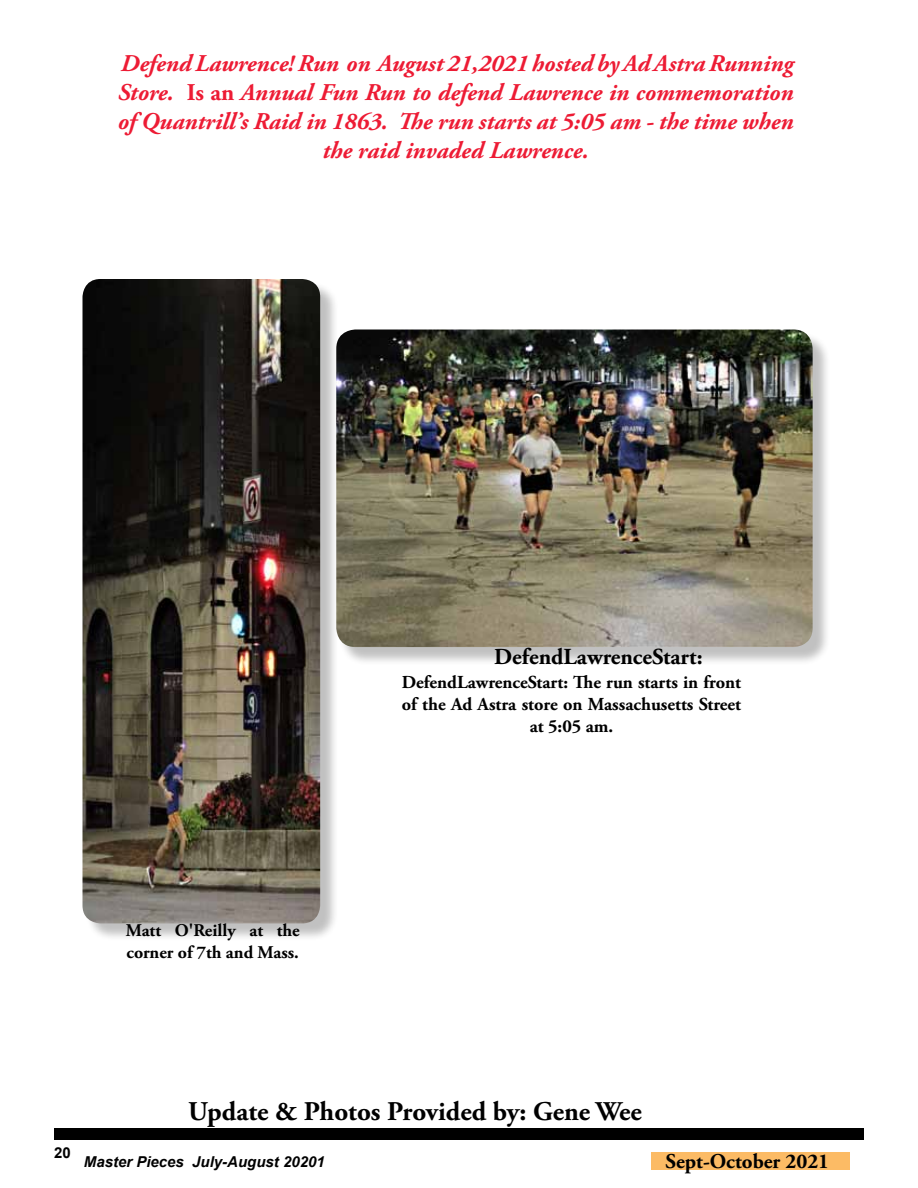
<style>
.page{position:relative;width:918px;height:1188px;background:#fff}
.page>*{position:absolute;margin:0;border:0;box-sizing:border-box;transform-origin:0 0}
.t1{font:700 27px "Adobe Garamond Pro";color:#000}
.t2{font:italic 700 24px/28.8px "Adobe Garamond Pro";color:#ed1b34;text-align:center}
.t3{font:700 22.95px "Adobe Garamond Pro";color:#000}
.t4{font:700 21px "Adobe Garamond Pro";color:#000}
.t5{font:700 18.3px/21.9px "Adobe Garamond Pro";color:#000;text-align:center}
.t6{font:700 17.85px/21.5px "Adobe Garamond Pro";color:#000}
.t7{font:italic 700 15px "Arial";color:#000}
.t8{font:700 15px "Arial";color:#000}
.s1{font-style:normal}
</style>
<div class="page">
<div style="left:54px;top:1128px;width:810px;height:12px;background:#000"></div>
<div style="left:652px;top:1152px;width:198px;height:18px;background:#fcbb65"></div>
<div style="left:339px;top:332px;width:492px;height:333px;background:#000;opacity:.25"></div>
<img style="left:339px;top:330px;width:474px;height:317px">
<div style="left:85px;top:281px;width:254px;height:661px;background:#000;opacity:.25"></div>
<img style="left:83px;top:279px;width:237px;height:644px">
<p class="t2" style="left:118px;top:50px;width:677px">Defend Lawrence! Run on August 21,2021 hosted by Ad Astra Running Store. <span class="s1">Is an</span> Annual Fun Run to defend Lawrence in commemoration of Quantrill’s Raid in 1863. The run starts at 5:05 am - the time when the raid invaded Lawrence.</p>
<p class="t3" style="left:494px;top:643px;width:210px">DefendLawrenceStart:</p>
<p class="t5" style="left:402px;top:672px;width:341px">DefendLawrenceStart: The run starts in front of the Ad Astra store on Massachusetts Street at 5:05 am.</p>
<p class="t6" style="left:126px;top:920px;width:176px">Matt O'Reilly at the corner of 7th and Mass.</p>
<p class="t8" style="left:54px;top:1143px;width:18px">20</p>
<p class="t1" style="left:188px;top:1096px;width:455px">Update &amp; Photos Provided by: Gene Wee</p>
<p class="t7" style="left:84px;top:1152px;width:242px">Master Pieces July-August 20201</p>
<p class="t4" style="left:666px;top:1149px;width:165px">Sept-October 2021</p>
</div>
